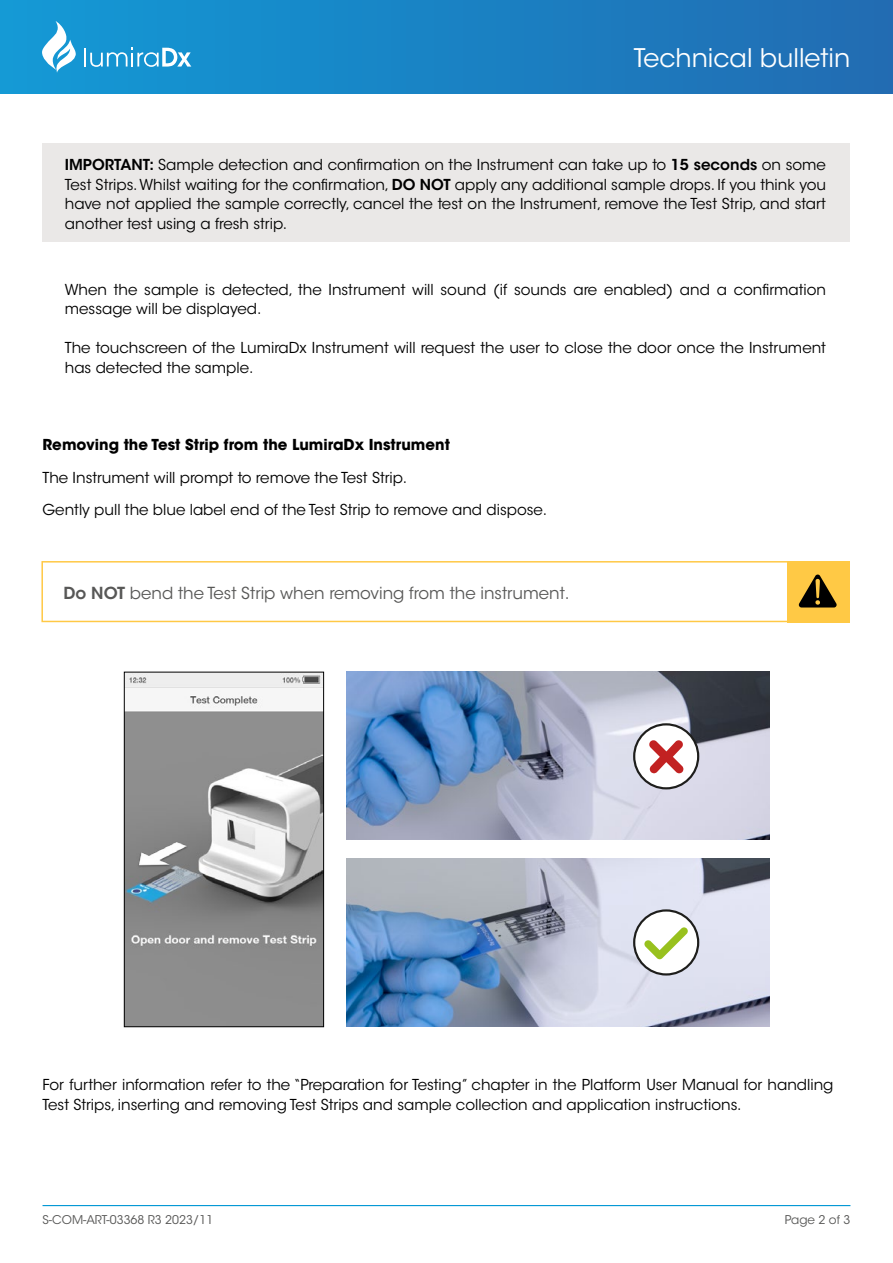
<style>
.page{position:relative;width:893px;height:1263px;background:#fff}
.page>*{position:absolute;margin:0;border:0;box-sizing:border-box;transform-origin:0 0}
.t1{font:25.5px "ITC Avant Garde Std";color:#fff}
.t2{font:16.5px "ITC Avant Garde Std";color:#575756}
.t3{font:15px/19.5px "ITC Avant Garde Std";color:#000}
.t4{font:700 15px "ITC Avant Garde Std";color:#000}
.t5{font:12px "ITC Avant Garde Std";color:#575756}
.s1{font-weight:600}
</style>
<div class="page">
<img style="left:126px;top:674px;width:196px;height:351px">
<div style="left:124px;top:672px;width:200px;height:355px;border:1px solid #000"></div>
<div style="left:0;top:0;width:893px;height:94px;background:linear-gradient(to right,#129ad6,#226cb2)"></div>
<svg style="left:42px;top:21px;width:34px;height:52px"></svg>
<svg style="left:84px;top:48px;width:107px;height:19px"></svg>
<hr style="left:43px;top:1205px;width:807px;height:1px;background:#0097d5">
<div style="left:43px;top:143px;width:807px;height:99px;background:#eae8e7"></div>
<img style="left:347px;top:672px;width:423px;height:168px">
<img style="left:347px;top:859px;width:423px;height:168px">
<div style="left:634px;top:724px;width:64px;height:64px;background:#fff;border-radius:50%"></div>
<div style="left:633px;top:723px;width:66px;height:66px;border:2px solid #1e1e1c;border-radius:50%"></div>
<svg style="left:649px;top:740px;width:35px;height:34px"></svg>
<div style="left:634px;top:910px;width:64px;height:64px;background:#fff;border-radius:50%"></div>
<div style="left:633px;top:909px;width:66px;height:66px;border:2px solid #1e1e1c;border-radius:50%"></div>
<svg style="left:644px;top:927px;width:44px;height:32px"></svg>
<div style="left:41px;top:561px;width:808px;height:61px;border:2px solid #ffc945"></div>
<div style="left:787px;top:561px;width:62px;height:61px;background:#ffc945"></div>
<svg style="left:798px;top:574px;width:39px;height:33px"></svg>
<h1 class="t1" style="left:634px;top:42px;width:218px">Technical bulletin</h1>
<p class="t3" style="left:65px;top:155px;width:763px;text-align:justify"><span class="s1">IMPORTANT:</span> Sample detection and confirmation on the Instrument can take up to <span class="s1">15 seconds</span> on some Test Strips. Whilst waiting for the confirmation, <span class="s1">DO NOT</span> apply any additional sample drops. If you think you have not applied the sample correctly, cancel the test on the Instrument, remove the Test Strip, and start another test using a fresh strip.</p>
<p class="t3" style="left:65px;top:280px;width:763px">When the sample is detected, the Instrument will sound (if sounds are enabled) and a confirmation message will be displayed.</p>
<p class="t3" style="left:65px;top:338px;width:763px">The touchscreen of the LumiraDx Instrument will request the user to close the door once the Instrument has detected the sample.</p>
<p class="t4" style="left:43px;top:435px;width:409px">Removing the Test Strip from the LumiraDx Instrument</p>
<p class="t3" style="left:43px;top:461px;width:506px;line-height:32.2px">The Instrument will prompt to remove the Test Strip.<br>Gently pull the blue label end of the Test Strip to remove and dispose.</p>
<p class="t2" style="left:63px;top:583px;width:508px"><span class="s1">Do NOT</span> bend the Test Strip when removing from the instrument.</p>
<p class="t3" style="left:43px;top:1075px;width:792px">For further information refer to the “Preparation for Testing” chapter in the Platform User Manual for handling<br>Test Strips, inserting and removing Test Strips and sample collection and application instructions.</p>
<p class="t5" style="left:43px;top:1212px;width:172px">S-COM-ART-03368 R3 2023/11</p>
<p class="t5" style="left:785px;top:1212px;width:67px">Page 2 of 3</p>
</div>
